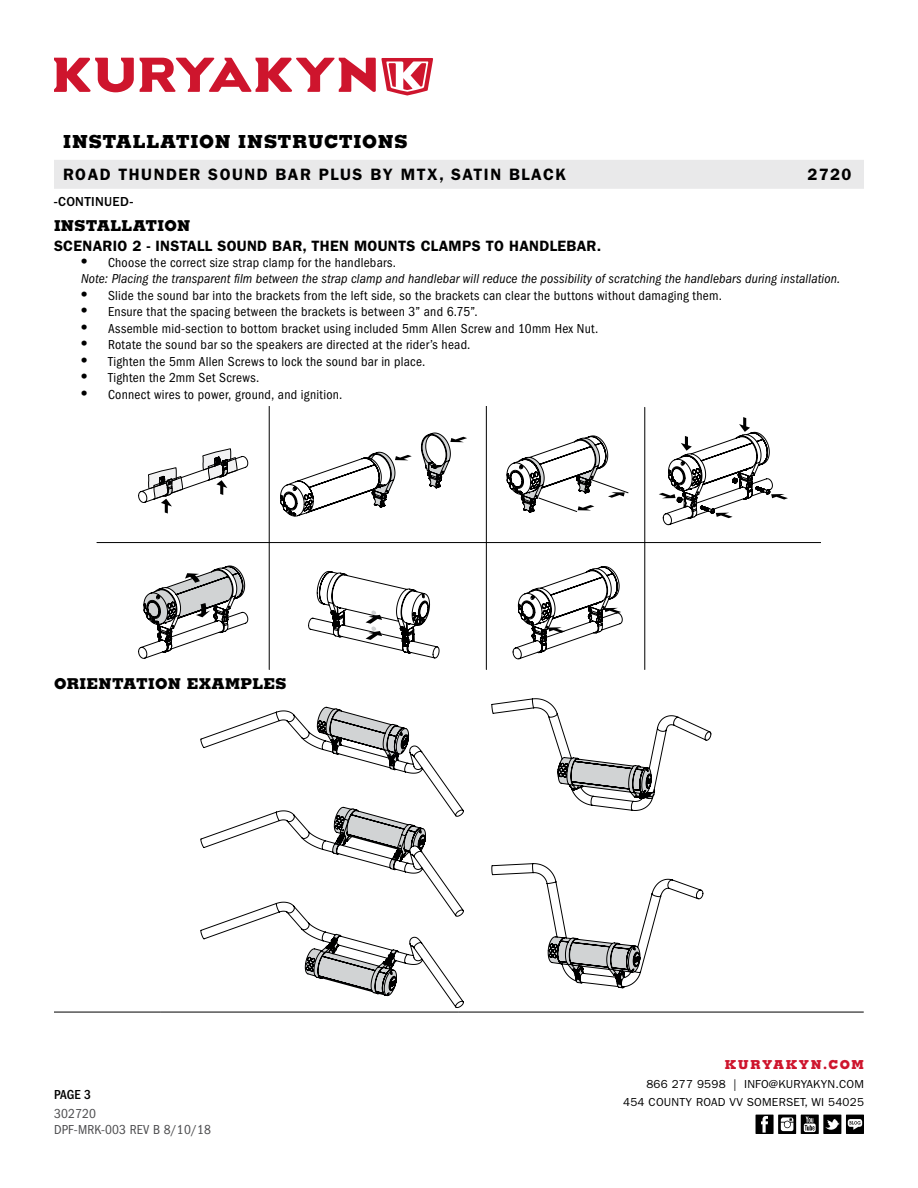
<style>
.page{position:relative;width:918px;height:1188px;background:#fff}
.page>*{position:absolute;margin:0;border:0;box-sizing:border-box;transform-origin:0 0}
.t1{font:800 18px "Memphis";letter-spacing:.04em;color:#000}
.t2{font:600 16.5px "Franklin Gothic";letter-spacing:.09em;color:#000}
.t3{font:600 15px "Franklin Gothic";letter-spacing:.02em;color:#000}
.t4{font:800 15px "Memphis";letter-spacing:.02em;color:#000}
.t5{font:condensed 13.5px "Franklin Gothic";letter-spacing:.02em;color:#000}
.t6{font:italic condensed 13.5px/15.8px "Franklin Gothic";letter-spacing:.01em;color:#000}
.t7{font:condensed 13.5px/15.8px "Franklin Gothic";letter-spacing:.01em;color:#4d4d4f}
.t8{font:500 13.5px "Franklin Gothic";letter-spacing:.025em;color:#000}
.t9{font:500 condensed 13.5px "Franklin Gothic";color:#000}
.t10{font:800 12.3px "Memphis";letter-spacing:.12em;color:#ce152d}
.t11{font:11.7px/18px "Franklin Gothic";letter-spacing:.02em;color:#000;text-align:right}
.s1{font-family:"Times";font-style:normal;font-stretch:normal;font-size:18px}
.s2{font-style:normal}
.s3{font-family:"Times";font-stretch:normal;font-size:18px}
</style>
<div class="page">
<svg style="left:54px;top:58px;width:379px;height:38px"></svg>
<div style="left:54px;top:160px;width:810px;height:29px;background:#e9e9ea"></div>
<div style="left:846px;top:1115px;width:18px;height:19px;background:#000"></div>
<svg style="left:848px;top:1119px;width:14px;height:11px"></svg>
<svg style="left:778px;top:1115px;width:18px;height:19px"></svg>
<svg style="left:781px;top:1117px;width:12px;height:14px"></svg>
<div style="left:756px;top:1115px;width:18px;height:19px;background:#000"></div>
<svg style="left:761px;top:1116px;width:7px;height:17px"></svg>
<svg style="left:801px;top:1115px;width:18px;height:19px"></svg>
<svg style="left:804px;top:1117px;width:12px;height:15px"></svg>
<div style="left:823px;top:1115px;width:18px;height:19px;background:#000"></div>
<svg style="left:825px;top:1119px;width:15px;height:11px"></svg>
<hr style="left:54px;top:1012px;width:107px;height:1px;background:#000">
<hr style="left:161px;top:1012px;width:298px;height:1px;background:#000">
<hr style="left:459px;top:1012px;width:405px;height:1px;background:#000">
<svg style="left:138px;top:449px;width:110px;height:65px"></svg>
<svg style="left:280px;top:432px;width:187px;height:84px"></svg>
<svg style="left:507px;top:436px;width:122px;height:77px"></svg>
<svg style="left:138px;top:566px;width:110px;height:93px"></svg>
<svg style="left:659px;top:417px;width:129px;height:108px"></svg>
<svg style="left:513px;top:566px;width:110px;height:93px"></svg>
<svg style="left:308px;top:571px;width:131px;height:87px"></svg>
<hr style="left:97px;top:542px;width:724px;height:1px;background:#000">
<hr style="left:269px;top:406px;width:1px;height:264px;background:#000">
<hr style="left:486px;top:406px;width:1px;height:264px;background:#000">
<hr style="left:644px;top:407px;width:1px;height:263px;background:#000">
<svg style="left:201px;top:707px;width:263px;height:301px"></svg>
<svg style="left:491px;top:698px;width:220px;height:113px"></svg>
<svg style="left:491px;top:863px;width:212px;height:125px"></svg>
<h1 class="t1" style="left:63px;top:130px;width:346px">INSTALLATION INSTRUCTIONS</h1>
<p class="t2" style="left:63px;top:165px;width:504px">ROAD THUNDER SOUND BAR PLUS BY MTX, SATIN BLACK</p>
<p class="t2" style="left:807px;top:165px;width:46px">2720</p>
<p class="t8" style="left:54px;top:194px;width:81px">-CONTINUED-</p>
<p class="t4" style="left:54px;top:216px;width:138px">INSTALLATION</p>
<p class="t3" style="left:54px;top:237px;width:549px">SCENARIO 2 - INSTALL SOUND BAR, THEN MOUNTS CLAMPS TO HANDLEBAR.</p>
<p class="t6" style="left:81px;top:255px;width:761px"><span class="s1">•</span> <span class="s2">Choose the correct size strap clamp for the handlebars.<br></span>Note: Placing the transparent film between the strap clamp and handlebar will reduce the possibility of scratching the handlebars during installation.</p>
<p class="t5" style="left:81px;top:288px;width:643px"><span class="s3">•</span> Slide the sound bar into the brackets from the left side, so the brackets can clear the buttons without damaging them.</p>
<p class="t5" style="left:81px;top:304px;width:398px"><span class="s3">•</span> Ensure that the spacing between the brackets is between 3” and 6.75”.</p>
<p class="t5" style="left:81px;top:321px;width:519px"><span class="s3">•</span> Assemble mid-section to bottom bracket using included 5mm Allen Screw and 10mm Hex Nut.</p>
<p class="t5" style="left:81px;top:337px;width:391px"><span class="s3">•</span> Rotate the sound bar so the speakers are directed at the rider’s head.</p>
<p class="t5" style="left:81px;top:354px;width:346px"><span class="s3">•</span> Tighten the 5mm Allen Screws to lock the sound bar in place.</p>
<p class="t5" style="left:81px;top:370px;width:180px"><span class="s3">•</span> Tighten the 2mm Set Screws.</p>
<p class="t5" style="left:81px;top:387px;width:263px"><span class="s3">•</span> Connect wires to power, ground, and ignition.</p>
<p class="t4" style="left:54px;top:674px;width:234px">ORIENTATION EXAMPLES</p>
<p class="t9" style="left:54px;top:1087px;width:39px">PAGE 3</p>
<p class="t7" style="left:54px;top:1106px;width:159px">302720<br>DPF-MRK-003 REV B 8/10/18</p>
<p class="t10" style="left:725px;top:1057px;width:141px">KURYAKYN.COM</p>
<p class="t11" style="left:623px;top:1076px;width:242px">866 277 9598 | INFO@KURYAKYN.COM<br>454 COUNTY ROAD VV SOMERSET, WI 54025</p>
</div>
